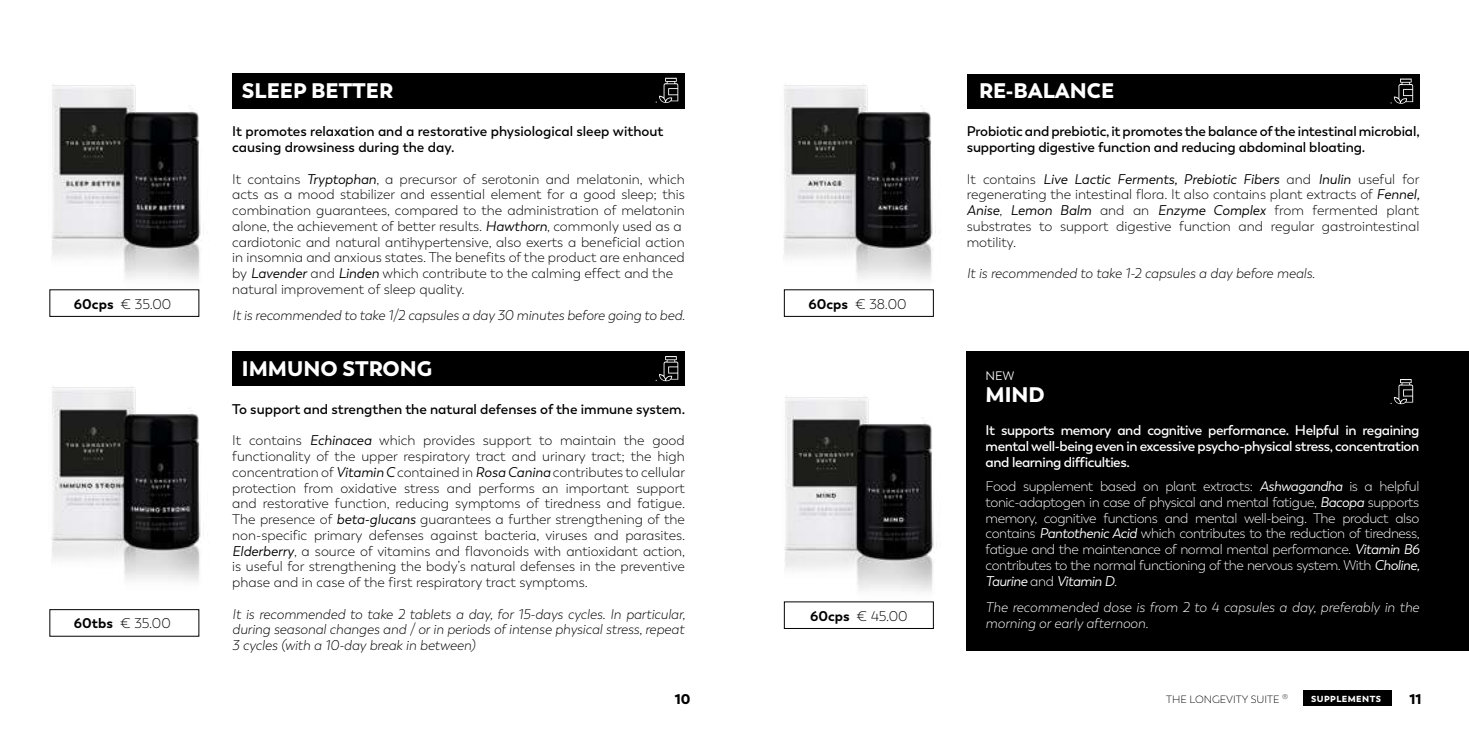
<style>
.page{position:relative;width:1469px;height:735px;background:#fff}
.page>*{position:absolute;margin:0;border:0;box-sizing:border-box;transform-origin:0 0}
.t1{font:900 21px "Trenda";color:#fff}
.t2{font:300 14px/15.8px "Trenda";color:#000;text-align:justify}
.t3{font:300 14px/15.8px "Trenda";letter-spacing:-.03em;color:#fff;text-align:justify}
.t4{font:italic 300 14px/15.8px "Trenda";color:#000;text-align:justify}
.t5{font:600 14px/15.8px "Trenda";letter-spacing:-.01em;color:#000}
.t6{font:600 14px/15.8px "Trenda";letter-spacing:-.03em;color:#fff;text-align:justify}
.t7{font:italic 300 14px/15.8px "Trenda";color:#fff}
.t8{font:900 14px "Trenda";color:#000}
.t9{font:12.25px "Trenda";color:#fff}
.t10{font:300 10.5px "Trenda";color:#000}
.t11{font:900 8.75px "Trenda";letter-spacing:.05em;color:#fff}
.s1{font-weight:700}
.s2{font-weight:400;font-style:italic}
</style>
<div class="page">
<div style="left:232px;top:73px;width:453px;height:35px;background:#000"></div>
<div style="left:232px;top:351px;width:453px;height:34px;background:#000"></div>
<svg style="left:659px;top:78px;width:19px;height:25px"></svg>
<svg style="left:659px;top:356px;width:19px;height:25px"></svg>
<div style="left:966px;top:74px;width:453px;height:34px;background:#000"></div>
<svg style="left:1393px;top:78px;width:20px;height:26px"></svg>
<div style="left:50px;top:609px;width:149px;height:27px;border:1px solid #000"></div>
<img style="left:49px;top:85px;width:216px;height:217px">
<img style="left:51px;top:385px;width:214px;height:197px">
<img style="left:783px;top:74px;width:214px;height:228px">
<img style="left:783px;top:397px;width:154px;height:217px">
<div style="left:966px;top:351px;width:502px;height:299px;background:#000"></div>
<svg style="left:1393px;top:379px;width:20px;height:25px"></svg>
<div style="left:1303px;top:690px;width:88px;height:15px;background:#000"></div>
<p class="t2" style="left:74px;top:296px;width:99px"><span class="s1">60cps</span> € 35.00</p>
<p class="t2" style="left:74px;top:615px;width:98px"><span class="s1">60tbs</span> € 35.00</p>
<h1 class="t1" style="left:242px;top:77px;width:153px">SLEEP BETTER</h1>
<p class="t5" style="left:232px;top:123px;width:433px">It promotes relaxation and a restorative physiological sleep without causing drowsiness during the day.</p>
<p class="t2" style="left:232px;top:171px;width:454px;text-align:left">It contains <span class="s2">Tryptophan</span>, a precursor of serotonin and melatonin, which acts as a mood stabilizer and essential element for a good sleep; this combination guarantees, compared to the administration of melatonin alone, the achievement of better results. <span class="s2">Hawthorn</span>, commonly used as a cardiotonic and natural antihypertensive, also exerts a beneficial action in insomnia and anxious states. The benefits of the product are enhanced by <span class="s2">Lavender</span> and <span class="s2">Linden</span> which contribute to the calming effect and the natural improvement of sleep quality.</p>
<p class="t4" style="left:232px;top:307px;width:454px">It is recommended to take 1/2 capsules a day 30 minutes before going to bed.</p>
<h1 class="t1" style="left:242px;top:354px;width:192px">IMMUNO STRONG</h1>
<p class="t5" style="left:232px;top:401px;width:454px">To support and strengthen the natural defenses of the immune system.</p>
<p class="t2" style="left:232px;top:432px;width:454px">It contains <span class="s2">Echinacea</span> which provides support to maintain the good functionality of the upper respiratory tract and urinary tract; the high concentration of <span class="s2">Vitamin C</span> contained in <span class="s2">Rosa Canina</span> contributes to cellular protection from oxidative stress and performs an important support and restorative function, reducing symptoms of tiredness and fatigue.<br>The presence of <span class="s2">beta-glucans</span> guarantees a further strengthening of the non-specific primary defenses against bacteria, viruses and parasites.<br><span class="s2">Elderberry</span>, a source of vitamins and flavonoids with antioxidant action, is useful for strengthening the body’s natural defenses in the preventive phase and in case of the first respiratory tract symptoms.</p>
<p class="t4" style="left:232px;top:606px;width:454px">It is recommended to take 2 tablets a day, for 15-days cycles. In particular, during seasonal changes and / or in periods of intense physical stress, repeat 3 cycles (with a 10-day break in between)</p>
<p class="t2" style="left:808px;top:296px;width:99px"><span class="s1">60cps</span> € 38.00</p>
<p class="t2" style="left:810px;top:607px;width:99px"><span class="s1">60cps</span> € 45.00</p>
<h1 class="t1" style="left:979px;top:77px;width:137px">RE-BALANCE</h1>
<p class="t5" style="left:966px;top:124px;width:454px">Probiotic and prebiotic, it promotes the balance of the intestinal microbial, supporting digestive function and reducing abdominal bloating.</p>
<p class="t2" style="left:966px;top:171px;width:454px">It contains <span class="s2">Live Lactic Ferments, Prebiotic Fibers</span> and <span class="s2">Inulin</span> useful for regenerating the intestinal flora. It also contains plant extracts of <span class="s2">Fennel, Anise</span>, <span class="s2">Lemon Balm</span> and an <span class="s2">Enzyme Complex</span> from fermented plant substrates to support digestive function and regular gastrointestinal motility.</p>
<p class="t4" style="left:966px;top:265px;width:350px">It is recommended to take 1-2 capsules a day before meals.</p>
<p class="t9" style="left:985px;top:368px;width:30px">NEW</p>
<h1 class="t1" style="left:985px;top:381px;width:61px">MIND</h1>
<p class="t6" style="left:985px;top:422px;width:435px">It supports memory and cognitive performance. Helpful in regaining mental well-being even in excessive psycho-physical stress, concentration and learning difficulties.</p>
<p class="t3" style="left:985px;top:478px;width:435px">Food supplement based on plant extracts: <span class="s2">Ashwagandha</span> is a helpful tonic-adaptogen in case of physical and mental fatigue, <span class="s2">Bacopa</span> supports memory, cognitive functions and mental well-being. The product also contains <span class="s2">Pantothenic Acid</span> which contributes to the reduction of tiredness, fatigue and the maintenance of normal mental performance. <span class="s2">Vitamin B6 </span>contributes to the normal functioning of the nervous system. With <span class="s2">Choline, Taurine</span> and <span class="s2">Vitamin D</span>.</p>
<p class="t7" style="left:985px;top:599px;width:435px">The recommended dose is from 2 to 4 capsules a day, preferably in the morning or early afternoon.</p>
<p class="t8" style="left:675px;top:689px;width:17px">10</p>
<p class="t8" style="left:1409px;top:689px;width:14px">11</p>
<p class="t10" style="left:1166px;top:692px;width:123px">THE LONGEVITY SUITE <sup>®</sup></p>
<p class="t11" style="left:1311px;top:692px;width:71px">SUPPLEMENTS</p>
</div>
